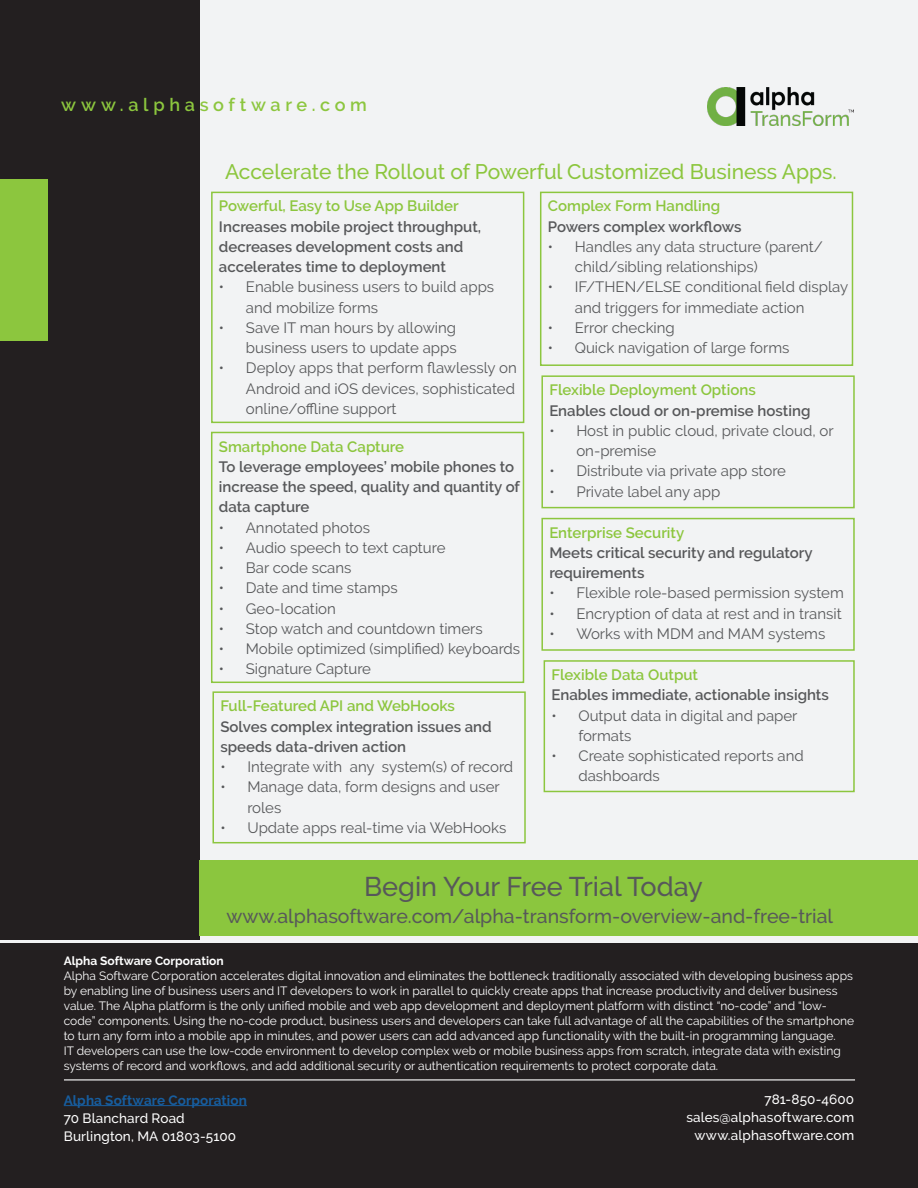
<style>
.page{position:relative;width:918px;height:1188px;background:#f2f3f4}
.page>*{position:absolute;margin:0;border:0;box-sizing:border-box;transform-origin:0 0}
.t1{font:500 27px "Raleway";color:#57585a}
.t2{font:500 21px "Raleway";color:#8cc63e}
.t3{font:500 19.5px "Raleway";color:#57585a}
.t4{font:600 18px "Raleway";letter-spacing:.26em;color:#8cc63e}
.t5{font:15px/20.2px "Raleway";color:#57585a}
.t6{font:600 15px/20.2px "Raleway";color:#57585a}
.t7{font:600 15px "Raleway";color:#8cc63e}
.Text_2{font:500 13.5px/18px "Raleway";letter-spacing:.01em;color:#fff}
.t8{font:12px/15px "Raleway";color:#fff}
.t9{font:700 12px "Raleway";color:#fff}
.s1{font-weight:700;color:#175d9e}
</style>
<div class="page">
<div style="left:0;top:0;width:199px;height:940px;background:#231f20"></div>
<img style="left:707px;top:88px;width:146px;height:37px">
<div style="left:0;top:179px;width:48px;height:162px;background:#8cc63e"></div>
<div style="left:0;top:943px;width:918px;height:245px;background:#231f20"></div>
<hr style="left:64px;top:1105px;width:183px;height:1px;background:#175d9e">
<hr style="left:64px;top:1079px;width:791px;height:1px;background:#fff">
<div style="left:540px;top:192px;width:313px;height:174px;border:2px solid #8cc63e"></div>
<div style="left:212px;top:691px;width:314px;height:152px;border:2px solid #8cc63e"></div>
<div style="left:541px;top:518px;width:314px;height:133px;border:2px solid #8cc63e"></div>
<div style="left:541px;top:375px;width:314px;height:133px;border:2px solid #8cc63e"></div>
<div style="left:211px;top:192px;width:313px;height:231px;border:2px solid #8cc63e"></div>
<div style="left:211px;top:432px;width:313px;height:251px;border:2px solid #8cc63e"></div>
<div style="left:199px;top:860px;width:719px;height:75px;background:#8bc63e"></div>
<div style="left:544px;top:660px;width:311px;height:132px;border:2px solid #8cc63e"></div>
<p class="t4" style="left:61px;top:94px;width:307px">www.alphasoftware.com</p>
<p class="t2" style="left:225px;top:159px;width:613px">Accelerate the Rollout of Powerful Customized Business Apps.</p>
<p class="t7" style="left:219px;top:198px;width:241px">Powerful, Easy to Use App Builder</p>
<p class="t6" style="left:219px;top:216px;width:264px">Increases mobile project throughput, decreases development costs and accelerates time to deployment</p>
<p class="t5" style="left:246px;top:277px;width:250px;text-indent:-27px">• Enable business users to build apps and mobilize forms</p>
<p class="t5" style="left:219px;top:318px;width:239px;text-align:right">• Save IT man hours by allowing business users to update apps</p>
<p class="t5" style="left:246px;top:358px;width:272px;text-align:justify;text-indent:-27px">• Deploy apps that perform flawlessly on Android and iOS devices, sophisticated online/offline support</p>
<p class="t7" style="left:219px;top:438px;width:187px">Smartphone Data Capture</p>
<p class="t6" style="left:219px;top:456px;width:303px">To leverage employees’ mobile phones to increase the speed, quality and quantity of data capture</p>
<p class="t5" style="left:219px;top:517px;width:153px">• Annotated photos</p>
<p class="t5" style="left:219px;top:537px;width:228px">• Audio speech to text capture</p>
<p class="t5" style="left:219px;top:558px;width:134px">• Bar code scans</p>
<p class="t5" style="left:219px;top:578px;width:180px">• Date and time stamps</p>
<p class="t5" style="left:219px;top:598px;width:119px">• Geo-location</p>
<p class="t5" style="left:219px;top:618px;width:265px">• Stop watch and countdown timers</p>
<p class="t5" style="left:219px;top:639px;width:303px">• Mobile optimized (simplified) keyboards</p>
<p class="t5" style="left:219px;top:659px;width:154px">• Signature Capture</p>
<p class="t7" style="left:220px;top:697px;width:236px">Full-Featured API and WebHooks</p>
<p class="t6" style="left:220px;top:716px;width:273px">Solves complex integration issues and speeds data-driven action</p>
<p class="t5" style="left:220px;top:757px;width:294px">• Integrate with any system(s) of record</p>
<p class="t5" style="left:247px;top:777px;width:254px;text-indent:-27px">• Manage data, form designs and user roles</p>
<p class="t5" style="left:220px;top:817px;width:288px">• Update apps real-time via WebHooks</p>
<p class="t7" style="left:548px;top:198px;width:174px">Complex Form Handling</p>
<p class="t6" style="left:548px;top:216px;width:195px">Powers complex workflows</p>
<p class="t5" style="left:575px;top:237px;width:250px;text-indent:-27px">• Handles any data structure (parent/ child/sibling relationships)</p>
<p class="t5" style="left:575px;top:277px;width:275px;text-indent:-27px">• IF/THEN/ELSE conditional field display and triggers for immediate action</p>
<p class="t5" style="left:548px;top:318px;width:129px">• Error checking</p>
<p class="t5" style="left:548px;top:338px;width:243px">• Quick navigation of large forms</p>
<p class="t7" style="left:549px;top:381px;width:208px">Flexible Deployment Options</p>
<p class="t6" style="left:549px;top:400px;width:263px">Enables cloud or on-premise hosting</p>
<p class="t5" style="left:576px;top:420px;width:259px;text-indent:-27px">• Host in public cloud, private cloud, or on-premise</p>
<p class="t5" style="left:549px;top:461px;width:238px">• Distribute via private app store</p>
<p class="t5" style="left:549px;top:481px;width:172px">• Private label any app</p>
<p class="t7" style="left:549px;top:524px;width:136px">Enterprise Security</p>
<p class="t6" style="left:549px;top:543px;width:265px">Meets critical security and regulatory requirements</p>
<p class="t5" style="left:549px;top:583px;width:296px">• Flexible role-based permission system</p>
<p class="t5" style="left:549px;top:603px;width:294px">• Encryption of data at rest and in transit</p>
<p class="t5" style="left:549px;top:623px;width:277px">• Works with MDM and MAM systems</p>
<p class="t7" style="left:551px;top:666px;width:148px">Flexible Data Output</p>
<p class="t6" style="left:551px;top:685px;width:279px">Enables immediate, actionable insights</p>
<p class="t5" style="left:578px;top:705px;width:221px;text-indent:-27px">• Output data in digital and paper formats</p>
<p class="t5" style="left:578px;top:746px;width:227px;text-indent:-27px">• Create sophisticated reports and dashboards</p>
<p class="t1" style="left:364px;top:871px;width:340px">Begin Your Free Trial Today</p>
<p class="t3" style="left:226px;top:904px;width:608px">www.alphasoftware.com/alpha-transform-overview-and-free-trial</p>
<p class="t9" style="left:64px;top:954px;width:161px">Alpha Software Corporation</p>
<p class="t8" style="left:64px;top:968px;width:792px">Alpha Software Corporation accelerates digital innovation and eliminates the bottleneck traditionally associated with developing business apps by enabling line of business users and IT developers to work in parallel to quickly create apps that increase productivity and deliver business value. The Alpha platform is the only unified mobile and web app development and deployment platform with distinct “no-code” and “low&shy;code” components. Using the no-code product, business users and developers can take full advantage of all the capabilities of the smartphone to turn any form into a mobile app in minutes, and power users can add advanced app functionality with the built-in programming language.<br>IT developers can use the low-code environment to develop complex web or mobile business apps from scratch, integrate data with existing systems of record and workflows, and add additional security or authentication requirements to protect corporate data.</p>
<p class="Text_2" style="left:64px;top:1091px;width:185px"><span class="s1">Alpha Software Corporation<br></span>70 Blanchard Road<br>Burlington, MA 01803-5100</p>
<p class="Text_2" style="left:686px;top:1090px;width:169px;text-align:right">781-850-4600 sales@alphasoftware.com www.alphasoftware.com</p>
</div>
